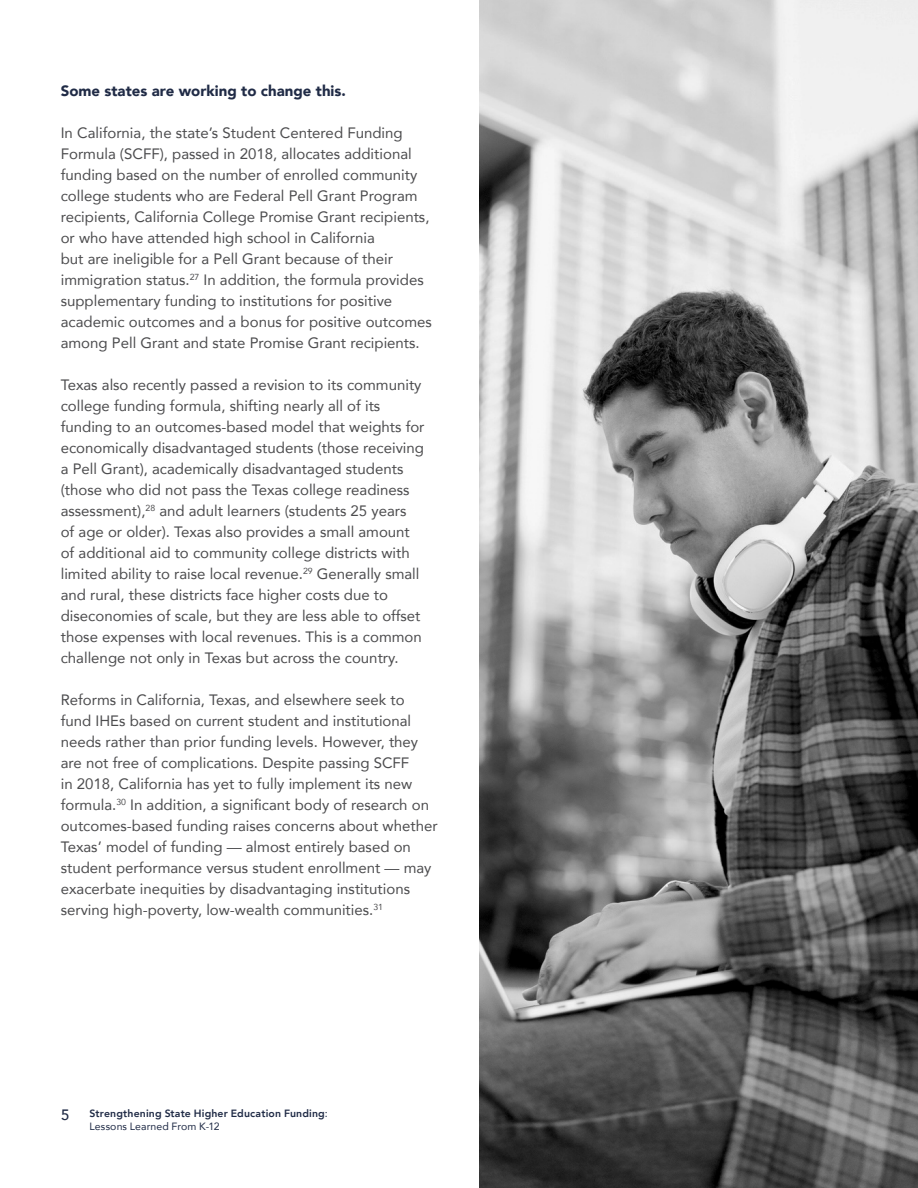
<style>
.page{position:relative;width:918px;height:1188px;background:#fff}
.page>*{position:absolute;margin:0;border:0;box-sizing:border-box;transform-origin:0 0}
.t1{font:15px/21px "Avenir";color:#4c4c4e}
.t2{font:900 15px "Avenir";color:#202b46}
.t3{font:500 15px "Avenir";color:#202b46}
.t4{font:800 10.5px/13.5px "Avenir";letter-spacing:.015em;color:#202b46}
.s1{font-weight:400}
</style>
<div class="page">
<img style="left:479px;top:0;width:439px;height:1188px">
<p class="t2" style="left:61px;top:78px;width:287px">Some states are working to change this.</p>
<p class="t1" style="left:61px;top:122px;width:373px">In California, the state’s Student Centered Funding Formula (SCFF), passed in 2018, allocates additional funding based on the number of enrolled community college students who are Federal Pell Grant Program recipients, California College Promise Grant recipients, or who have attended high school in California<br>but are ineligible for a Pell Grant because of their immigration status.<sup>27</sup> In addition, the formula provides supplementary funding to institutions for positive academic outcomes and a bonus for positive outcomes among Pell Grant and state Promise Grant recipients.</p>
<p class="t1" style="left:61px;top:374px;width:365px">Texas also recently passed a revision to its community college funding formula, shifting nearly all of its funding to an outcomes-based model that weights for economically disadvantaged students (those receiving a Pell Grant), academically disadvantaged students (those who did not pass the Texas college readiness assessment),<sup>28</sup> and adult learners (students 25 years<br>of age or older). Texas also provides a small amount of additional aid to community college districts with limited ability to raise local revenue.<sup>29</sup> Generally small and rural, these districts face higher costs due to diseconomies of scale, but they are less able to offset those expenses with local revenues. This is a common challenge not only in Texas but across the country.</p>
<p class="t1" style="left:61px;top:689px;width:378px">Reforms in California, Texas, and elsewhere seek to fund IHEs based on current student and institutional needs rather than prior funding levels. However, they are not free of complications. Despite passing SCFF<br>in 2018, California has yet to fully implement its new formula.<sup>30</sup> In addition, a significant body of research on outcomes-based funding raises concerns about whether Texas’ model of funding — almost entirely based on student performance versus student enrollment — may exacerbate inequities by disadvantaging institutions serving high-poverty, low-wealth communities.<sup>31</sup></p>
<p class="t3" style="left:61px;top:1102px;width:10px">5</p>
<p class="t4" style="left:90px;top:1107px;width:240px">Strengthening State Higher Education Funding<span class="s1">:<br>Lessons Learned From K-12</span></p>
</div>
